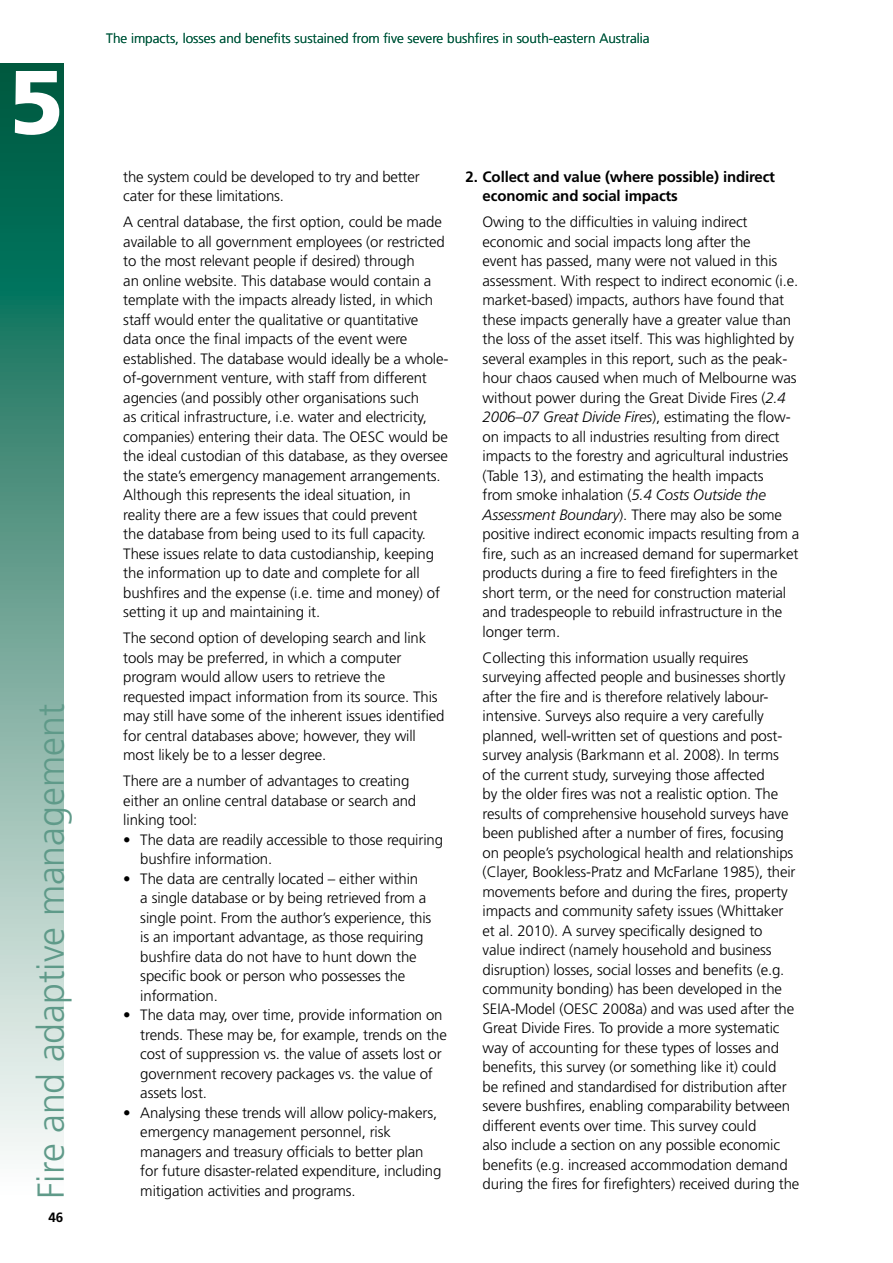
<style>
.page{position:relative;width:893px;height:1263px;background:#fff}
.page>*{position:absolute;margin:0;border:0;box-sizing:border-box;transform-origin:0 0}
.t1{font:900 90px "Frutiger";color:#fff}
.t2{font:300 37.5px "Frutiger";color:#5f9a89}
.t3{font:300 15px/19.5px "Frutiger";letter-spacing:-.01em;color:#000}
.t4{font:700 15px/19.5px "Frutiger";letter-spacing:-.01em;color:#000}
.t5{font:300 13.5px "Frutiger";color:#00583d}
.t6{font:700 13.5px "Frutiger";color:#000}
.s1{font-weight:700}
.s2{font-style:italic}
</style>
<div class="page">
<svg style="left:0;top:64px;width:64px;height:1091px;background:#6ca596"></svg>
<h1 class="t1" style="left:9px;top:48px;width:57px">5</h1>
<h2 class="t2" style="left:30px;top:1199px;width:497px;rotate:-90deg">Fire and adaptive management</h2>
<p class="t6" style="left:49px;top:1210px;width:16px">46</p>
<p class="t5" style="left:106px;top:30px;width:545px">The impacts, losses and benefits sustained from five severe bushfires in south-eastern Australia</p>
<p class="t3" style="left:123px;top:167px;width:298px">the system could be developed to try and better cater for these limitations.</p>
<p class="t3" style="left:123px;top:212px;width:327px">A central database, the first option, could be made available to all government employees (or restricted to the most relevant people if desired) through<br>an online website. This database would contain a template with the impacts already listed, in which staff would enter the qualitative or quantitative data once the final impacts of the event were established. The database would ideally be a whole&shy;of-government venture, with staff from different agencies (and possibly other organisations such<br>as critical infrastructure, i.e. water and electricity, companies) entering their data. The OESC would be the ideal custodian of this database, as they oversee the state’s emergency management arrangements.<br>Although this represents the ideal situation, in reality there are a few issues that could prevent<br>the database from being used to its full capacity.<br>These issues relate to data custodianship, keeping the information up to date and complete for all bushfires and the expense (i.e. time and money) of setting it up and maintaining it.</p>
<p class="t3" style="left:123px;top:628px;width:323px">The second option of developing search and link tools may be preferred, in which a computer program would allow users to retrieve the requested impact information from its source. This may still have some of the inherent issues identified for central databases above; however, they will most likely be to a lesser degree.</p>
<p class="t3" style="left:123px;top:771px;width:294px">There are a number of advantages to creating either an online central database or search and linking tool:</p>
<p class="t3" style="left:140px;top:830px;width:304px;text-indent:-17px"><span class="s1">•</span> The data are readily accessible to those requiring bushfire information.</p>
<p class="t3" style="left:140px;top:869px;width:293px;text-indent:-17px"><span class="s1">•</span> The data are centrally located – either within<br>a single database or by being retrieved from a single point. From the author’s experience, this is an important advantage, as those requiring bushfire data do not have to hunt down the specific book or person who possesses the information.</p>
<p class="t3" style="left:140px;top:1005px;width:308px;text-indent:-17px"><span class="s1">•</span> The data may, over time, provide information on trends. These may be, for example, trends on the cost of suppression vs. the value of assets lost or government recovery packages vs. the value of assets lost.</p>
<p class="t3" style="left:140px;top:1103px;width:303px;text-indent:-17px">• Analysing these trends will allow policy-makers, emergency management personnel, risk managers and treasury officials to better plan for future disaster-related expenditure, including mitigation activities and programs.</p>
<p class="t4" style="left:483px;top:167px;width:294px;text-indent:-17px">2. Collect and value (where possible) indirect economic and social impacts</p>
<p class="t3" style="left:483px;top:212px;width:318px">Owing to the difficulties in valuing indirect economic and social impacts long after the<br>event has passed, many were not valued in this assessment. With respect to indirect economic (i.e. market-based) impacts, authors have found that these impacts generally have a greater value than the loss of the asset itself. This was highlighted by several examples in this report, such as the peak&shy;hour chaos caused when much of Melbourne was without power during the Great Divide Fires (<span class="s2">2.4<br>2006–07 Great Divide Fires</span>), estimating the flow&shy;on impacts to all industries resulting from direct impacts to the forestry and agricultural industries (Table 13), and estimating the health impacts<br>from smoke inhalation (<span class="s2">5.4 Costs Outside the Assessment Boundary</span>). There may also be some positive indirect economic impacts resulting from a fire, such as an increased demand for supermarket products during a fire to feed firefighters in the short term, or the need for construction material and tradespeople to rebuild infrastructure in the longer term.</p>
<p class="t3" style="left:483px;top:648px;width:318px">Collecting this information usually requires surveying affected people and businesses shortly after the fire and is therefore relatively labour&shy;intensive. Surveys also require a very carefully planned, well-written set of questions and post&shy;survey analysis (Barkmann et al. 2008). In terms<br>of the current study, surveying those affected<br>by the older fires was not a realistic option. The results of comprehensive household surveys have been published after a number of fires, focusing on people’s psychological health and relationships (Clayer, Bookless-Pratz and McFarlane 1985), their movements before and during the fires, property impacts and community safety issues (Whittaker et al. 2010). A survey specifically designed to<br>value indirect (namely household and business disruption) losses, social losses and benefits (e.g. community bonding) has been developed in the SEIA-Model (OESC 2008a) and was used after the Great Divide Fires. To provide a more systematic way of accounting for these types of losses and benefits, this survey (or something like it) could<br>be refined and standardised for distribution after severe bushfires, enabling comparability between different events over time. This survey could<br>also include a section on any possible economic benefits (e.g. increased accommodation demand during the fires for firefighters) received during the</p>
</div>
